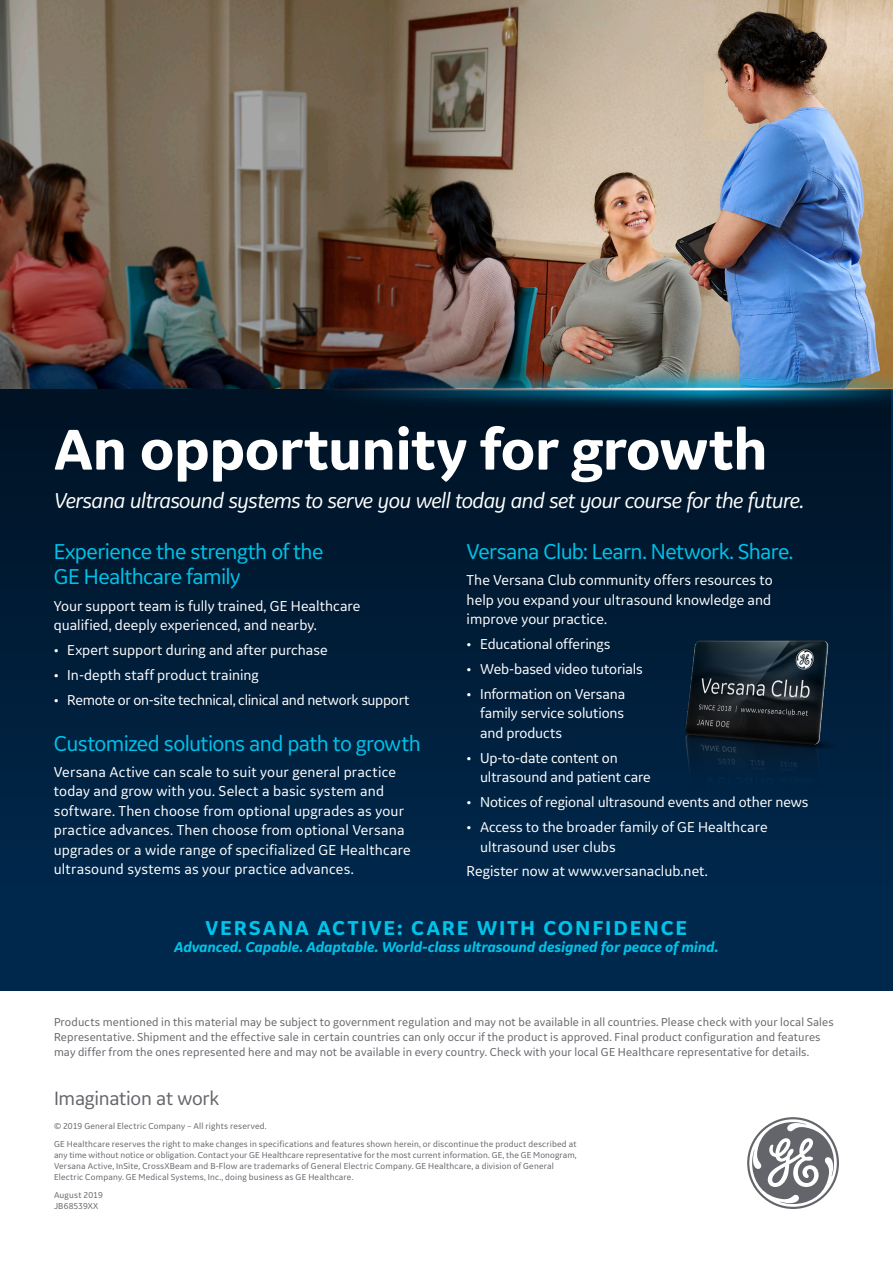
<style>
.page{position:relative;width:893px;height:1263px;background:#fff}
.page>*{position:absolute;margin:0;border:0;box-sizing:border-box;transform-origin:0 0}
.t1{font:700 60px "GE Inspira Sans";letter-spacing:-.01em;color:#fff}
.t2{font:22.5px/25.5px "GE Inspira Sans";letter-spacing:-.03em;color:#00c3e9}
.t3{font:italic 22.5px "GE Inspira Sans";letter-spacing:-.035em;color:#fff}
._9_5pt_12-body_text{font:700 21px "GE Inspira Sans";letter-spacing:.085em;color:#00c3e9}
._13_5pt_15-quote_and{font:20.25px "GE Inspira Sans";letter-spacing:-.015em;color:#63656a}
.t4{font:15px/19.5px "GE Inspira Sans";color:#fff}
.t5{font:italic 700 15px "GE Inspira Sans";letter-spacing:-.01em;color:#00c3e9}
.t6{font:15px "GE Inspira Sans";letter-spacing:-.02em;color:#fff}
._13_5pt_15-contents{font:12px/15px "GE Inspira Sans";letter-spacing:.01em;color:#63656a}
._6pt_7_5-legal_footn{font:9px/11.2px "GE Inspira Sans";letter-spacing:.015em;color:#63656a}
._7_5pt_11-collateral{font:9px "GE Inspira Sans";letter-spacing:.015em;color:#63656a}
</style>
<div class="page">
<img style="left:0;top:0;width:893px;height:390px">
<div style="left:0;top:390px;width:891px;height:601px;background:linear-gradient(to bottom,#001224,#002b51)"></div>
<svg style="left:747px;top:1117px;width:92px;height:92px"></svg>
<img style="left:314px;top:367px;width:579px;height:43px">
<img style="left:645px;top:564px;width:229px;height:272px">
<p class="t1" style="left:54px;top:412px;width:716px">An opportunity for growth</p>
<p class="t3" style="left:54px;top:486px;width:752px">Versana ultrasound systems to serve you well today and set your course for the future.</p>
<p class="t2" style="left:54px;top:538px;width:271px">Experience the strength of the<br>GE Healthcare family</p>
<p class="t4" style="left:54px;top:595px;width:308px">Your support team is fully trained, GE Healthcare qualified, deeply experienced, and nearby.</p>
<p class="t4" style="left:54px;top:640px;width:276px">• Expert support during and after purchase</p>
<p class="t4" style="left:54px;top:665px;width:207px">• In-depth staff product training</p>
<p class="t6" style="left:54px;top:690px;width:357px">• Remote or on-site technical, clinical and network support</p>
<p class="t2" style="left:54px;top:730px;width:368px">Customized solutions and path to growth</p>
<p class="t4" style="left:54px;top:762px;width:359px">Versana Active can scale to suit your general practice today and grow with you. Select a basic system and software. Then choose from optional upgrades as your practice advances. Then choose from optional Versana upgrades or a wide range of specifialized GE Healthcare ultrasound systems as your practice advances.</p>
<p class="t2" style="left:467px;top:538px;width:328px">Versana Club: Learn. Network. Share.</p>
<p class="t4" style="left:467px;top:570px;width:308px;text-align:justify">The Versana Club community offers resources to help you expand your ultrasound knowledge and improve your practice.</p>
<p class="t4" style="left:467px;top:634px;width:145px">• Educational offerings</p>
<p class="t4" style="left:467px;top:659px;width:178px">• Web-based video tutorials</p>
<p class="t4" style="left:480px;top:684px;width:147px;text-align:justify;text-indent:-14px">• Information on Versana family service solutions and products</p>
<p class="t4" style="left:480px;top:747px;width:172px;text-indent:-14px">• Up-to-date content on ultrasound and patient care</p>
<p class="t4" style="left:467px;top:792px;width:343px">• Notices of regional ultrasound events and other news</p>
<p class="t4" style="left:480px;top:817px;width:289px;text-indent:-14px">• Access to the broader family of GE Healthcare ultrasound user clubs</p>
<p class="t4" style="left:467px;top:861px;width:243px">Register now at www.versanaclub.net.</p>
<p class="_9_5pt_12-body_text" style="left:205px;top:915px;width:483px">VERSANA ACTIVE: CARE WITH CONFIDENCE</p>
<p class="t5" style="left:174px;top:938px;width:546px">Advanced. Capable. Adaptable. World-class ultrasound designed for peace of mind.</p>
<p class="_13_5pt_15-contents" style="left:54px;top:1014px;width:781px">Products mentioned in this material may be subject to government regulation and may not be available in all countries. Please check with your local Sales<br>Representative. Shipment and the effective sale in certain countries can only occur if the product is approved. Final product configuration and features may differ from the ones represented here and may not be available in every country. Check with your local GE Healthcare representative for details.</p>
<p class="_13_5pt_15-quote_and" style="left:54px;top:1085px;width:167px">Imagination at work</p>
<p class="_6pt_7_5-legal_footn" style="left:54px;top:1120px;width:214px">© 2019 General Electric Company – All rights reserved.</p>
<p class="_6pt_7_5-legal_footn" style="left:54px;top:1138px;width:524px">GE Healthcare reserves the right to make changes in specifications and features shown herein, or discontinue the product described at any time without notice or obligation. Contact your GE Healthcare representative for the most current information. GE, the GE Monogram, Versana Active, InSite, CrossXBeam and B-Flow are trademarks of General Electric Company. GE Healthcare, a division of General Electric Company. GE Medical Systems, Inc., doing business as GE Healthcare.</p>
<p class="_7_5pt_11-collateral" style="left:54px;top:1189px;width:50px">August 2019</p>
<p class="_7_5pt_11-collateral" style="left:54px;top:1200px;width:46px">JB68539XX</p>
</div>
